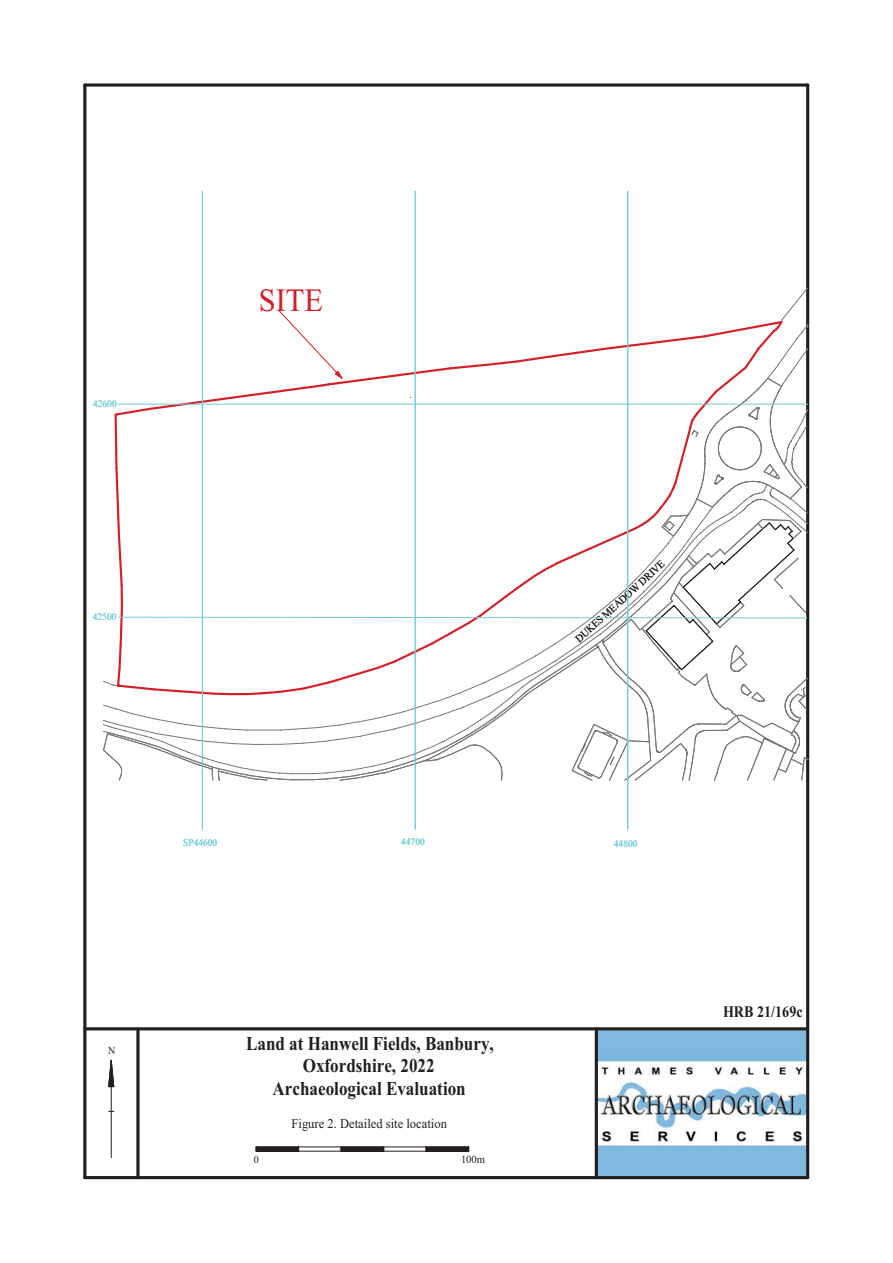
<style>
.page{position:relative;width:893px;height:1263px;background:#fff}
.page>*{position:absolute;margin:0;border:0;box-sizing:border-box;transform-origin:0 0}
.t1{font:32.55px "Times New Roman";color:#d22027;scale:.93 1}
.t2{font:700 19.65px/22.4px "Times New Roman";color:#231f20;text-align:center;scale:.87 1}
.t3{font:700 16.05px "Times New Roman";color:#231f20;scale:.88 1}
.t4{font:13.35px "Times New Roman";color:#231f20;scale:.94 1}
.t5{font:11.25px "Times New Roman";color:#231f20;scale:.94 1}
.t6{font:10.8px "Times New Roman";color:#231f20;scale:.94 1}
.t7{font:10.05px "Times New Roman";color:#72ccd9;scale:.94 1}
</style>
<div class="page">
<img style="left:598px;top:1030px;width:208px;height:146px">
<div style="left:256px;top:1147px;width:43px;height:4px;border:1px solid #231f20"></div>
<hr style="left:256px;top:1147px;width:43px;height:1px;background:#231f20">
<hr style="left:256px;top:1151px;width:43px;height:1px;background:#231f20">
<hr style="left:299px;top:1147px;width:42px;height:1px;background:#231f20">
<hr style="left:299px;top:1151px;width:42px;height:1px;background:#231f20">
<div style="left:341px;top:1147px;width:43px;height:4px;border:1px solid #231f20"></div>
<hr style="left:341px;top:1147px;width:43px;height:1px;background:#231f20">
<hr style="left:341px;top:1151px;width:43px;height:1px;background:#231f20">
<hr style="left:384px;top:1147px;width:42px;height:1px;background:#231f20">
<hr style="left:384px;top:1151px;width:42px;height:1px;background:#231f20">
<div style="left:426px;top:1147px;width:43px;height:4px;border:1px solid #231f20"></div>
<hr style="left:426px;top:1147px;width:43px;height:1px;background:#231f20">
<hr style="left:426px;top:1151px;width:43px;height:1px;background:#231f20">
<hr style="left:111px;top:1060px;width:1px;height:98px;background:#231f20">
<svg style="left:108px;top:1060px;width:7px;height:28px"></svg>
<hr style="left:83px;top:85px;width:3px;height:1093px;background:#231f20">
<svg style="left:85px;top:83px;width:723px;height:4px;background:#514d4e"></svg>
<hr style="left:806px;top:85px;width:3px;height:1093px;background:#231f20">
<hr style="left:85px;top:1176px;width:723px;height:3px;background:#231f20">
<hr style="left:85px;top:1027px;width:723px;height:3px;background:#231f20">
<hr style="left:595px;top:1029px;width:3px;height:149px;background:#231f20">
<svg style="left:136px;top:1030px;width:4px;height:146px"></svg>
<hr style="left:202px;top:191px;width:1px;height:638px;background:#72ccd9">
<hr style="left:415px;top:191px;width:1px;height:638px;background:#72ccd9">
<hr style="left:627px;top:191px;width:1px;height:638px;background:#72ccd9">
<svg style="left:103px;top:288px;width:706px;height:493px"></svg>
<p class="t7" style="left:93px;top:400px;width:27px">42600</p>
<p class="t7" style="left:93px;top:613px;width:27px">42500</p>
<h1 class="t1" style="left:259px;top:288px;width:70px">SITE</h1>
<p class="t6" style="left:574px;top:637px;width:125px;rotate:-42deg">DUKES MEADOW DRIVE</p>
<p class="t7" style="left:183px;top:839px;width:38px">SP44600</p>
<p class="t7" style="left:401px;top:838px;width:27px">44700</p>
<p class="t7" style="left:614px;top:840px;width:27px">44800</p>
<p class="t6" style="left:108px;top:1046px;width:9px">N</p>
<p class="t2" style="left:246px;top:1035px;width:286px">Land at Hanwell Fields, Banbury,<br>Oxfordshire, 2022<br>Archaeological Evaluation</p>
<p class="t4" style="left:291px;top:1119px;width:167px">Figure 2. Detailed site location</p>
<p class="t6" style="left:254px;top:1155px;width:7px">0</p>
<p class="t5" style="left:461px;top:1155px;width:27px">100m</p>
<p class="t3" style="left:723px;top:1006px;width:92px">HRB 21/169c</p>
</div>
